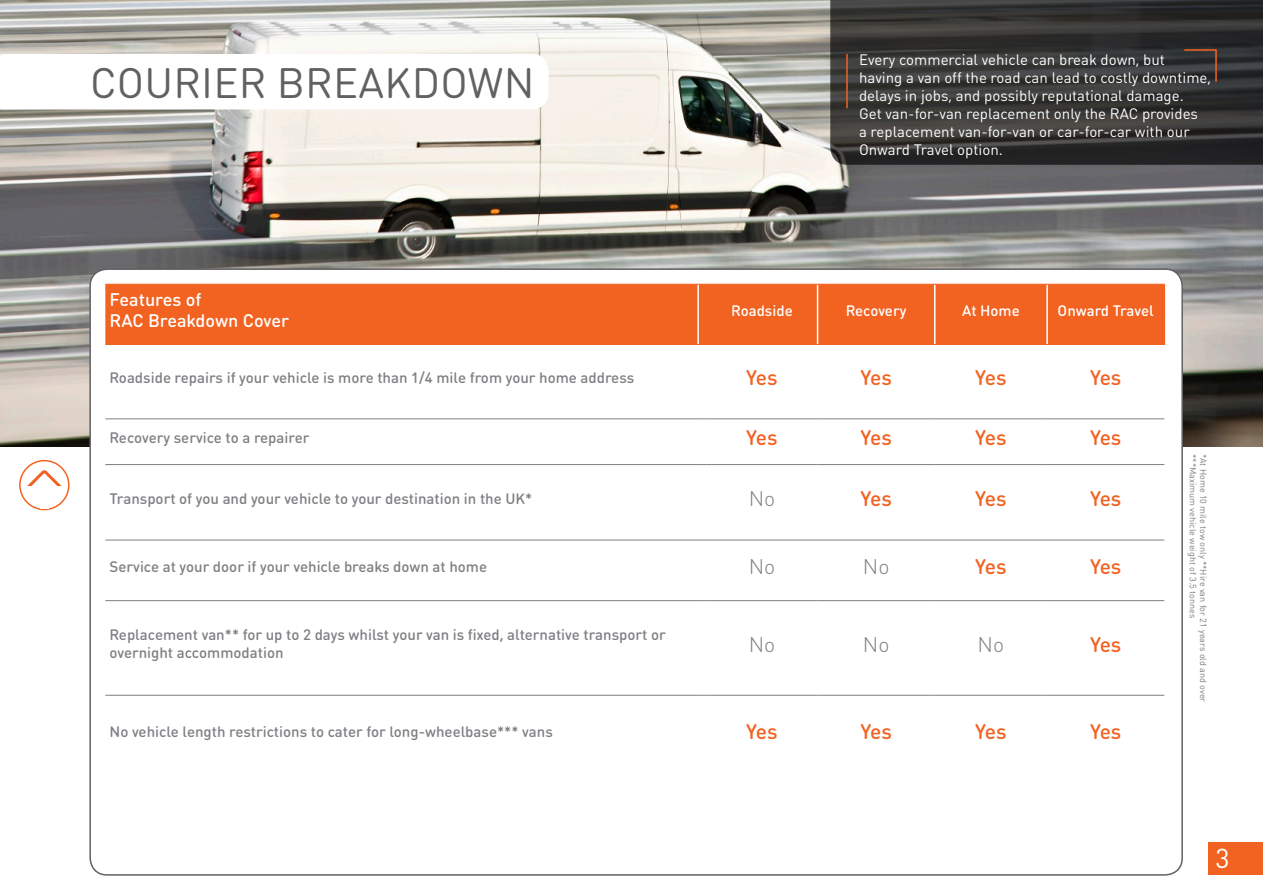
<style>
.page{position:relative;width:1263px;height:893px;background:#fff}
.page>*{position:absolute;margin:0;border:0;box-sizing:border-box;transform-origin:0 0}
.t1{font:42px "DIN Round OT";letter-spacing:.005em;color:#636064}
.t2{font:27px "DIN Round OT";color:#fff}
.Body_copy_light{font:500 21px "DIN Round OT";letter-spacing:-.03em;color:#f26221}
.Body_copy_light-2{font:300 21px "DIN Round OT";color:#807e83}
.Body_copy_section_he{font:500 18px/21px "DIN Round OT";color:#fff}
.Body_copy_light-3{font:500 15px/18px "DIN Round OT";color:#807e83}
.t3{font:15px/18px "DIN Round OT";color:#fff}
.Body_copy_section_he-2{font:500 15px "DIN Round OT";color:#fff}
.Body_copy{font:9px "DIN Round OT";color:#807e83}
</style>
<div class="page">
<img style="left:0;top:0;width:1263px;height:446px">
<svg style="left:830px;top:0;width:433px;height:165px;background:#353534"></svg>
<hr style="left:1215px;top:50px;width:2px;height:32px;background:#f26221">
<hr style="left:1184px;top:49px;width:32px;height:2px;background:#f26221">
<svg style="left:0;top:54px;width:549px;height:55px"></svg>
<hr style="left:846px;top:54px;width:2px;height:54px;background:#f26221">
<div style="left:1209px;top:843px;width:54px;height:32px;background:#f26221"></div>
<div style="left:90px;top:269px;width:1092px;height:606px;background:#fff;border-radius:17px"></div>
<div style="left:105px;top:285px;width:1058px;height:59px;background:#f26221"></div>
<hr style="left:697px;top:285px;width:2px;height:59px;background:#fff">
<hr style="left:817px;top:285px;width:1px;height:59px;background:#fff">
<hr style="left:934px;top:285px;width:1px;height:59px;background:#fff">
<hr style="left:1046px;top:285px;width:2px;height:59px;background:#fff">
<hr style="left:105px;top:284px;width:593px;height:1px;background:#f26221">
<hr style="left:706px;top:284px;width:111px;height:1px;background:#f26221">
<hr style="left:817px;top:284px;width:118px;height:1px;background:#f26221">
<hr style="left:935px;top:284px;width:112px;height:1px;background:#f26221">
<hr style="left:1047px;top:284px;width:118px;height:1px;background:#f26221">
<hr style="left:105px;top:344px;width:593px;height:1px;background:#f26221">
<hr style="left:706px;top:344px;width:111px;height:1px;background:#f26221">
<hr style="left:817px;top:344px;width:118px;height:1px;background:#f26221">
<hr style="left:935px;top:344px;width:112px;height:1px;background:#f26221">
<hr style="left:1047px;top:344px;width:118px;height:1px;background:#f26221">
<hr style="left:105px;top:695px;width:593px;height:1px;background:#807e83">
<hr style="left:706px;top:695px;width:111px;height:1px;background:#807e83">
<hr style="left:817px;top:695px;width:118px;height:1px;background:#807e83">
<hr style="left:935px;top:695px;width:112px;height:1px;background:#807e83">
<hr style="left:1047px;top:695px;width:117px;height:1px;background:#807e83">
<hr style="left:1163px;top:285px;width:2px;height:59px;background:#f26221">
<hr style="left:105px;top:600px;width:593px;height:1px;background:#807e83">
<hr style="left:105px;top:418px;width:593px;height:1px;background:#807e83">
<hr style="left:706px;top:418px;width:111px;height:1px;background:#807e83">
<hr style="left:817px;top:418px;width:118px;height:1px;background:#807e83">
<hr style="left:935px;top:418px;width:112px;height:1px;background:#807e83">
<hr style="left:1047px;top:418px;width:117px;height:1px;background:#807e83">
<hr style="left:105px;top:464px;width:593px;height:1px;background:#807e83">
<hr style="left:706px;top:464px;width:111px;height:1px;background:#807e83">
<hr style="left:817px;top:464px;width:118px;height:1px;background:#807e83">
<hr style="left:935px;top:464px;width:112px;height:1px;background:#807e83">
<hr style="left:1047px;top:464px;width:117px;height:1px;background:#807e83">
<hr style="left:105px;top:540px;width:593px;height:1px;background:#807e83">
<hr style="left:706px;top:540px;width:111px;height:1px;background:#807e83">
<hr style="left:817px;top:540px;width:118px;height:1px;background:#807e83">
<hr style="left:935px;top:540px;width:112px;height:1px;background:#807e83">
<hr style="left:1047px;top:540px;width:117px;height:1px;background:#807e83">
<hr style="left:706px;top:600px;width:111px;height:1px;background:#807e83">
<hr style="left:817px;top:600px;width:118px;height:1px;background:#807e83">
<hr style="left:935px;top:600px;width:112px;height:1px;background:#807e83">
<hr style="left:1047px;top:600px;width:117px;height:1px;background:#807e83">
<div style="left:19px;top:460px;width:51px;height:50px;border:2px solid #f26221;border-radius:50%"></div>
<svg style="left:23px;top:465px;width:42px;height:46px"></svg>
<div style="left:26px;top:486px;width:37px;height:13px;background:#fff"></div>
<div style="left:41px;top:494px;width:8px;height:14px;background:#fff"></div>
<div style="left:33px;top:492px;width:22px;height:12px;background:#fff"></div>
<div style="left:36px;top:492px;width:9px;height:14px;background:#fff"></div>
<div style="left:42px;top:492px;width:9px;height:14px;background:#fff"></div>
<p class="t1" style="left:90px;top:56px;width:446px">COURIER BREAKDOWN</p>
<p class="t3" style="left:859px;top:51px;width:354px">Every commercial vehicle can break down, but having a van off the road can lead to costly downtime, delays in jobs, and possibly reputational damage.<br>Get van-for-van replacement only the RAC provides<br>a replacement van-for-van or car-for-car with our Onward Travel option.</p>
<p class="Body_copy_section_he" style="left:110px;top:289px;width:181px">Features of<br>RAC Breakdown Cover</p>
<p class="Body_copy_section_he-2" style="left:731px;top:301px;width:63px">Roadside</p>
<p class="Body_copy_section_he-2" style="left:846px;top:301px;width:62px">Recovery</p>
<p class="Body_copy_section_he-2" style="left:962px;top:301px;width:59px">At Home</p>
<p class="Body_copy_section_he-2" style="left:1058px;top:301px;width:98px">Onward Travel</p>
<p class="Body_copy_light-3" style="left:110px;top:368px;width:526px">Roadside repairs if your vehicle is more than 1/4 mile from your home address</p>
<p class="Body_copy_light" style="left:746px;top:364px;width:33px">Yes</p>
<p class="Body_copy_light" style="left:860px;top:364px;width:33px">Yes</p>
<p class="Body_copy_light" style="left:975px;top:364px;width:33px">Yes</p>
<p class="Body_copy_light" style="left:1090px;top:364px;width:33px">Yes</p>
<p class="Body_copy_light-3" style="left:110px;top:429px;width:201px">Recovery service to a repairer</p>
<p class="Body_copy_light" style="left:746px;top:424px;width:33px">Yes</p>
<p class="Body_copy_light" style="left:860px;top:424px;width:33px">Yes</p>
<p class="Body_copy_light" style="left:975px;top:424px;width:33px">Yes</p>
<p class="Body_copy_light" style="left:1090px;top:424px;width:33px">Yes</p>
<p class="Body_copy_light-3" style="left:110px;top:489px;width:424px">Transport of you and your vehicle to your destination in the UK*</p>
<p class="Body_copy_light-2" style="left:749px;top:486px;width:28px">No</p>
<p class="Body_copy_light" style="left:860px;top:485px;width:33px">Yes</p>
<p class="Body_copy_light" style="left:975px;top:485px;width:33px">Yes</p>
<p class="Body_copy_light" style="left:1090px;top:485px;width:33px">Yes</p>
<p class="Body_copy_light-3" style="left:110px;top:557px;width:379px">Service at your door if your vehicle breaks down at home</p>
<p class="Body_copy_light-2" style="left:749px;top:554px;width:28px">No</p>
<p class="Body_copy_light-2" style="left:863px;top:554px;width:28px">No</p>
<p class="Body_copy_light" style="left:975px;top:553px;width:33px">Yes</p>
<p class="Body_copy_light" style="left:1090px;top:553px;width:33px">Yes</p>
<p class="Body_copy_light-3" style="left:110px;top:626px;width:558px">Replacement van** for up to 2 days whilst your van is fixed, alternative transport or overnight accommodation</p>
<p class="Body_copy_light-2" style="left:749px;top:631px;width:28px">No</p>
<p class="Body_copy_light-2" style="left:863px;top:631px;width:28px">No</p>
<p class="Body_copy_light-2" style="left:978px;top:631px;width:28px">No</p>
<p class="Body_copy_light" style="left:1090px;top:631px;width:33px">Yes</p>
<p class="Body_copy_light-3" style="left:110px;top:722px;width:445px">No vehicle length restrictions to cater for long-wheelbase*** vans</p>
<p class="Body_copy_light" style="left:746px;top:718px;width:33px">Yes</p>
<p class="Body_copy_light" style="left:860px;top:718px;width:33px">Yes</p>
<p class="Body_copy_light" style="left:975px;top:718px;width:33px">Yes</p>
<p class="Body_copy_light" style="left:1090px;top:718px;width:33px">Yes</p>
<p class="Body_copy" style="left:1198px;top:454px;width:166px;rotate:90deg">***Maximum vehicle weight of 3.5 tonnes</p>
<p class="Body_copy" style="left:1209px;top:454px;width:250px;rotate:90deg">*At Home 10 mile tow only **Hire van for 21 years old and over</p>
<p class="t2" style="left:1215px;top:842px;width:16px">3</p>
</div>
